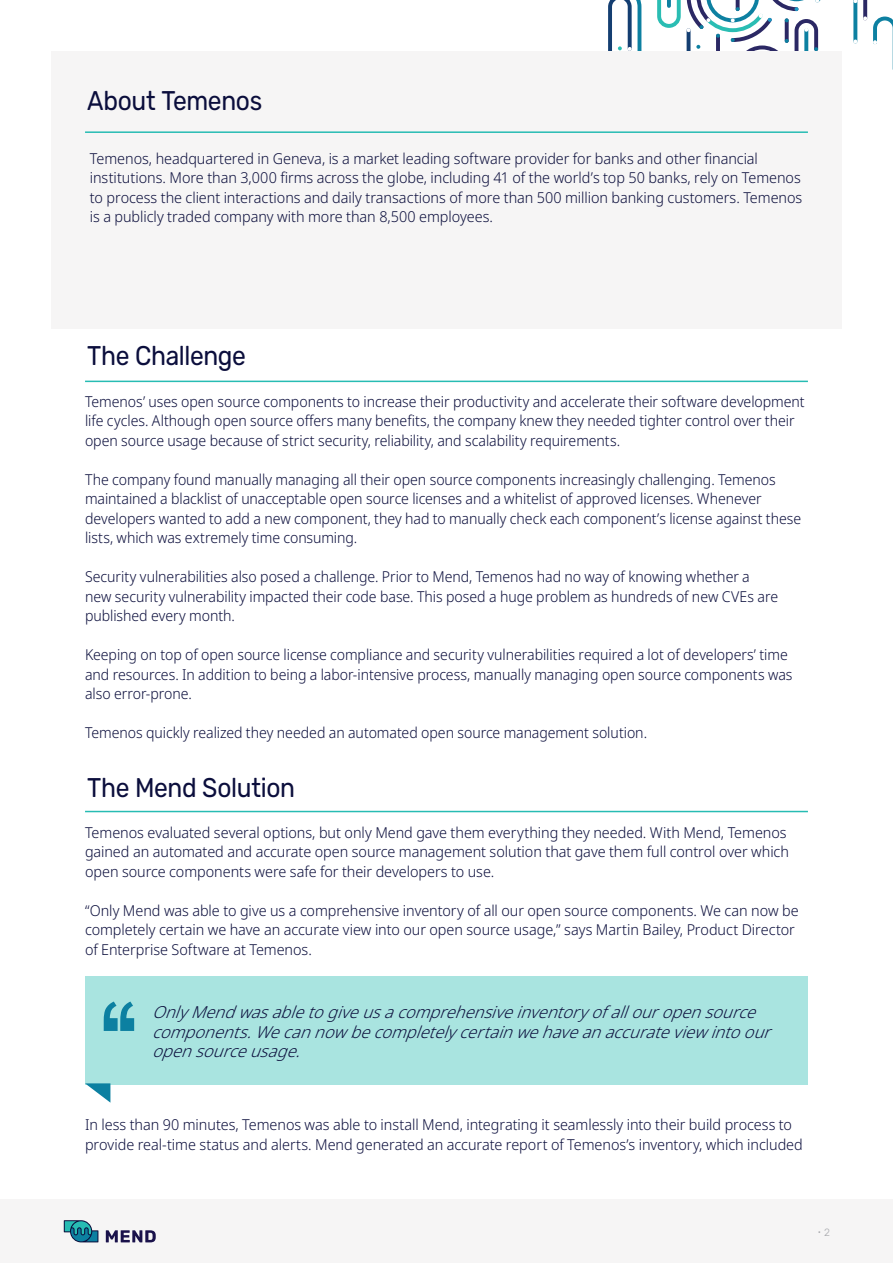
<style>
.page{position:relative;width:893px;height:1263px;background:#fff}
.page>*{position:absolute;margin:0;border:0;box-sizing:border-box;transform-origin:0 0}
.t1{font:27px "Rubik";letter-spacing:-.015em;color:#0b0e3c;scale:.91 1}
.t2{font:italic 300 16.5px/19.5px "Noto Sans";color:#0b0e3c}
.t3{font:300 15px/19.5px "Noto Sans";letter-spacing:-.005em;color:#0b0e3c;scale:.94 1}
.t4{font:300 15px/19.5px "Noto Sans";letter-spacing:-.005em;color:#0b0e3c;scale:.96 1}
.t5{font:300 10.5px "Open Sans";color:#a8a9ad}
.s1{font-family:"Rubik"}
</style>
<div class="page">
<div style="left:0;top:1199px;width:893px;height:64px;background:#f6f5f5"></div>
<svg style="left:64px;top:1220px;width:34px;height:22px"></svg>
<svg style="left:106px;top:1230px;width:50px;height:12px"></svg>
<svg style="left:608px;top:0;width:34px;height:51px"></svg>
<svg style="left:657px;top:0;width:236px;height:70px"></svg>
<div style="left:51px;top:51px;width:791px;height:277px;background:#f6f5f5"></div>
<hr style="left:85px;top:131px;width:723px;height:2px;background:#27bcb3">
<hr style="left:85px;top:381px;width:723px;height:1px;background:#27bcb3">
<hr style="left:85px;top:811px;width:723px;height:1px;background:#27bcb3">
<div style="left:85px;top:976px;width:723px;height:108px;background:#a9e4e0"></div>
<svg style="left:85px;top:1083px;width:25px;height:20px"></svg>
<svg style="left:104px;top:1001px;width:30px;height:30px"></svg>
<h1 class="t1" style="left:87px;top:91px;width:194px">About Temenos</h1>
<p class="t4" style="left:90px;top:149px;width:743px">Temenos, headquartered in Geneva, is a market leading software provider for banks and other financial institutions. More than 3,000 firms across the globe, including 41 of the world’s top 50 banks, rely on Temenos to process the client interactions and daily transactions of more than 500 million banking customers. Temenos is a publicly traded company with more than 8,500 employees.</p>
<h1 class="t1" style="left:87px;top:345px;width:176px">The Challenge</h1>
<p class="t3" style="left:85px;top:392px;width:767px">Temenos’ uses open source components to increase their productivity and accelerate their software development life cycles. Although open source offers many benefits, the company knew they needed tighter control over their open source usage because of strict security, reliability, and scalability requirements.</p>
<p class="t3" style="left:85px;top:470px;width:763px">The company found manually managing all their open source components increasingly challenging. Temenos maintained a blacklist of unacceptable open source licenses and a whitelist of approved licenses. Whenever developers wanted to add a new component, they had to manually check each component’s license against these lists, which was extremely time consuming.</p>
<p class="t3" style="left:85px;top:567px;width:739px">Security vulnerabilities also posed a challenge. Prior to Mend, Temenos had no way of knowing whether a new security vulnerability impacted their code base. This posed a huge problem as hundreds of new CVEs are published every month.</p>
<p class="t3" style="left:85px;top:645px;width:754px">Keeping on top of open source license compliance and security vulnerabilities required a lot of developers’ time and resources. In addition to being a labor-intensive process, manually managing open source components was also error-prone.</p>
<p class="t3" style="left:85px;top:723px;width:599px">Temenos quickly realized they needed an automated open source management solution.</p>
<h1 class="t1" style="left:87px;top:778px;width:230px">The Mend Solution</h1>
<p class="t4" style="left:85px;top:823px;width:735px">Temenos evaluated several options, but only Mend gave them everything they needed. With Mend, Temenos gained an automated and accurate open source management solution that gave them full control over which open source components were safe for their developers to use.</p>
<p class="t4" style="left:85px;top:901px;width:745px">“Only Mend was able to give us a comprehensive inventory of all our open source components. We can now be completely certain we have an accurate view into our open source usage,” says Martin Bailey, Product Director of Enterprise Software at Temenos.</p>
<p class="t2" style="left:152px;top:1003px;width:630px">OnlyMendwasabletogiveusacomprehensiveinventoryofallouropensource components.Wecannowbecompletelycertainwehaveanaccurateviewintoour opensourceusage.</p>
<p class="t4" style="left:85px;top:1115px;width:749px">In less than 90 minutes, Temenos was able to install Mend, integrating it seamlessly into their build process to provide real-time status and alerts. Mend generated an accurate report of Temenos’s inventory, which included</p>
<p class="t5" style="left:817px;top:1226px;width:14px">• <span class="s1">2</span></p>
</div>
